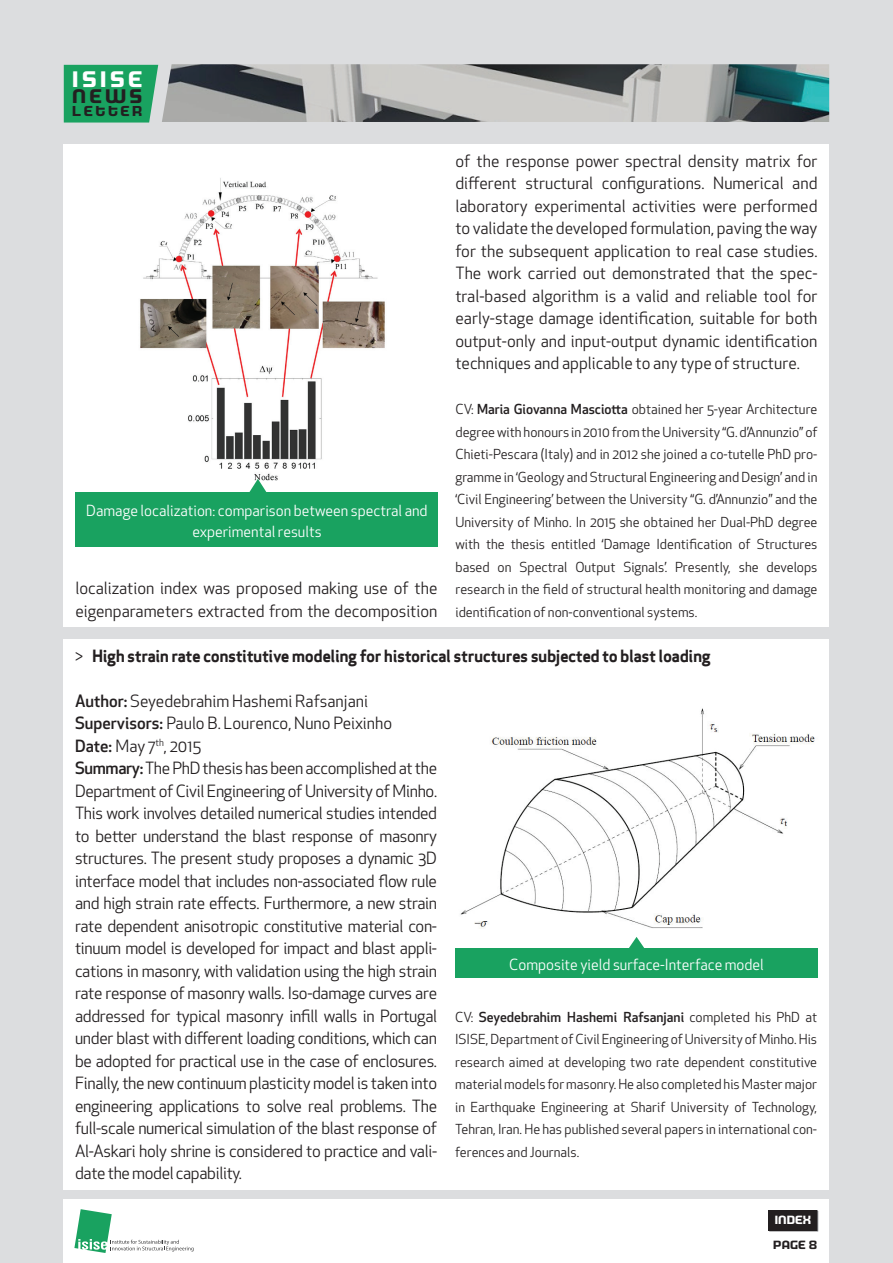
<style>
.page{position:relative;width:893px;height:1263px;background:#dcdddf}
.page>*{position:absolute;margin:0;border:0;box-sizing:border-box;transform-origin:0 0}
.t1{font:700 22.65px "Morgan Big";letter-spacing:.155em;color:#fff}
.t2{font:700 19.8px "Morgan Big";color:#231f20}
.t3{font:16.5px/22.5px "Apex New";letter-spacing:-.02em;color:#231f20;text-align:justify}
.t4{font:16.5px/22.5px "Apex New";color:#231f20}
.t5{font:16.5px "Apex Sans Bold T";letter-spacing:-.03em;color:#231f20}
.t6{font:15px/21px "Apex New";color:#fff;text-align:center}
.t7{font:700 14.55px "Morgan Big";letter-spacing:.175em;color:#231f20}
.t8{font:13.5px/22.5px "Apex New";color:#231f20;text-align:justify}
.t9{font:700 12px "Morgan Big";color:#fff}
.t10{font:700 12px "Morgan Big";color:#231f20}
.s1{font-weight:500}
.s2{font-family:"Apex New"}
</style>
<div class="page">
<div style="left:64px;top:1199px;width:765px;height:64px;background:#fff"></div>
<svg style="left:74px;top:1209px;width:120px;height:44px"></svg>
<svg style="left:768px;top:1210px;width:50px;height:21px"></svg>
<div style="left:768px;top:1210px;width:49px;height:20px;background:#231f20"></div>
<div style="left:64px;top:639px;width:765px;height:550px;background:#fff"></div>
<div style="left:64px;top:65px;width:94px;height:58px;background:#19a260"></div>
<img style="left:162px;top:64px;width:667px;height:58px">
<div style="left:64px;top:144px;width:765px;height:482px;background:#fff"></div>
<img style="left:140px;top:178px;width:245px;height:303px">
<div style="left:75px;top:492px;width:362px;height:54px;background:#19a260"></div>
<svg style="left:242px;top:479px;width:32px;height:13px"></svg>
<img style="left:460px;top:708px;width:355px;height:221px">
<div style="left:455px;top:949px;width:363px;height:29px;background:#19a260"></div>
<svg style="left:621px;top:937px;width:31px;height:12px"></svg>
<h1 class="t1" style="left:72px;top:66px;width:72px">ISISE</h1>
<p class="t2" style="left:72px;top:85px;width:72px">NEWS</p>
<p class="t7" style="left:72px;top:102px;width:72px">LETTER</p>
<p class="t3" style="left:455px;top:149px;width:364px">of the response power spectral density matrix for different structural configurations. Numerical and laboratory experimental activities were performed to validate the developed formulation, paving the way for the subsequent application to real case studies.<br>The work carried out demonstrated that the spec&shy;tral-based algorithm is a valid and reliable tool for early-stage damage identification, suitable for both output-only and input-output dynamic identification techniques and applicable to any type of structure.</p>
<p class="t8" style="left:455px;top:398px;width:364px">CV: <span class="s1">Maria Giovanna Masciotta</span> obtained her 5-year Architecture degree with honours in 2010 from the University “G. d’Annunzio” of Chieti-Pescara (Italy) and in 2012 she joined a co-tutelle PhD pro&shy;gramme in ‘Geology and Structural Engineering and Design’ and in ‘Civil Engineering’ between the University “G. d’Annunzio” and the University of Minho. In 2015 she obtained her Dual-PhD degree with the thesis entitled ‘Damage Identification of Structures based on Spectral Output Signals’. Presently, she develops research in the field of structural health monitoring and damage identification of non-conventional systems.</p>
<p class="t5" style="left:75px;top:645px;width:637px"><span class="s2">&gt;</span> High strain rate constitutive modeling for historical structures subjected to blast loading</p>
<p class="t3" style="left:75px;top:689px;width:364px;text-align:left"><span class="s1">Author:</span> Seyedebrahim Hashemi Rafsanjani <span class="s1">Supervisors:</span> Paulo B. Lourenco, Nuno Peixinho<br><span class="s1">Date:</span> May 7<sup>th</sup>, 2015<br><span class="s1">Summary:</span> The PhD thesis has been accomplished at the Department of Civil Engineering of University of Minho.<br>This work involves detailed numerical studies intended to better understand the blast response of masonry structures. The present study proposes a dynamic 3D interface model that includes non-associated flow rule and high strain rate effects. Furthermore, a new strain rate dependent anisotropic constitutive material con&shy;tinuum model is developed for impact and blast appli&shy;cations in masonry, with validation using the high strain rate response of masonry walls. Iso-damage curves are addressed for typical masonry infill walls in Portugal under blast with different loading conditions, which can be adopted for practical use in the case of enclosures.<br>Finally, the new continuum plasticity model is taken into engineering applications to solve real problems. The full-scale numerical simulation of the blast response of Al-Askari holy shrine is considered to practice and vali&shy;date the model capability.</p>
<p class="t6" style="left:86px;top:500px;width:343px">Damage localization: comparison between spectral and experimental results</p>
<p class="t4" style="left:75px;top:577px;width:363px">localization index was proposed making use of the eigenparameters extracted from the decomposition</p>
<p class="t6" style="left:509px;top:954px;width:256px">Composite yield surface-Interface model</p>
<p class="t8" style="left:455px;top:1005px;width:364px">CV: <span class="s1">Seyedebrahim Hashemi Rafsanjani</span> completed his PhD at ISISE, Department of Civil Engineering of University of Minho. His research aimed at developing two rate dependent constitutive material models for masonry. He also completed his Master major in Earthquake Engineering at Sharif University of Technology, Tehran, Iran. He has published several papers in international con&shy;ferences and Journals.</p>
<p class="t9" style="left:775px;top:1213px;width:38px">INDEX</p>
<p class="t10" style="left:773px;top:1238px;width:45px">PAGE 8</p>
</div>
